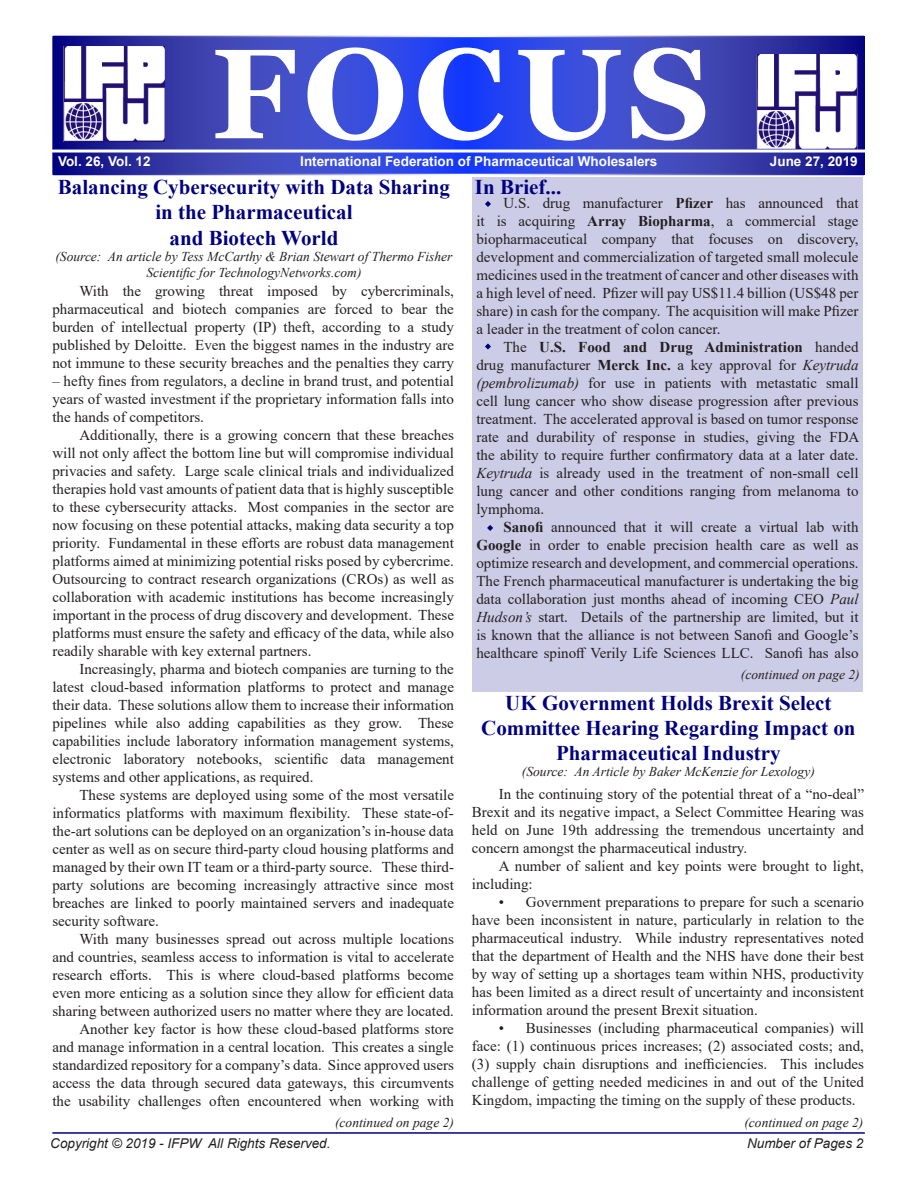
<style>
.page{position:relative;width:918px;height:1188px;background:#fff}
.page>*{position:absolute;margin:0;border:0;box-sizing:border-box;transform-origin:0 0}
.t1{font:700 127.5px "Georgia";letter-spacing:.05em;color:#fff}
.t2{font:700 21px/25.2px "Times New Roman";color:#000080;text-align:center}
.t3{font:700 21px "Times New Roman";color:#000082}
.t4{font:15px/18px "Times New Roman";color:#231f20;text-align:justify}
.t5{font:italic 13.5px/16.2px "Times New Roman";color:#231f20;text-align:center}
.Source{font:700 13.5px "Arial";color:#fff}
.t6{font:italic 13.5px "Arial";color:#231f20}
.s1{font-weight:700}
.s2{font-style:italic}
</style>
<div class="page">
<div style="left:472px;top:177px;width:390px;height:514px;background:#cccce6"></div>
<hr style="left:52px;top:1132px;width:813px;height:2px;background:#000080">
<svg style="left:55px;top:39px;width:807px;height:133px;background:#3544ca"></svg>
<hr style="left:0;top:150px;width:918px;height:3px;background:#fff">
<img style="left:756px;top:54px;width:101px;height:95px">
<img style="left:64px;top:47px;width:101px;height:94px">
<svg style="left:485px;top:343px;width:6px;height:7px"></svg>
<svg style="left:485px;top:201px;width:6px;height:6px"></svg>
<svg style="left:487px;top:525px;width:6px;height:6px"></svg>
<p class="t1" style="left:211px;top:12px;width:500px">FOCUS</p>
<p class="Source" style="left:300px;top:152px;width:359px">International Federation of Pharmaceutical Wholesalers</p>
<p class="Source" style="left:770px;top:152px;width:89px">June 27, 2019</p>
<p class="t3" style="left:475px;top:172px;width:88px">In Brief...</p>
<p class="Source" style="left:58px;top:152px;width:94px">Vol. 26, Vol. 12</p>
<p class="t2" style="left:58px;top:174px;width:394px">Balancing Cybersecurity with Data Sharing in the Pharmaceutical</p>
<p class="t2" style="left:170px;top:224px;width:170px">and Biotech World</p>
<p class="t5" style="left:56px;top:248px;width:398px">(Source: An article by Tess McCarthy &amp; Brian Stewart of Thermo Fisher<br>Scientific for TechnologyNetworks.com)</p>
<p class="t4" style="left:52px;top:281px;width:403px;text-indent:27px">With the growing threat imposed by cybercriminals, pharmaceutical and biotech companies are forced to bear the burden of intellectual property (IP) theft, according to a study published by Deloitte. Even the biggest names in the industry are not immune to these security breaches and the penalties they carry</p>
<p class="t4" style="left:52px;top:371px;width:403px">– hefty fines from regulators, a decline in brand trust, and potential years of wasted investment if the proprietary information falls into the hands of competitors.</p>
<p class="t4" style="left:52px;top:425px;width:403px;text-indent:27px">Additionally, there is a growing concern that these breaches will not only affect the bottom line but will compromise individual privacies and safety. Large scale clinical trials and individualized therapies hold vast amounts of patient data that is highly susceptible to these cybersecurity attacks. Most companies in the sector are now focusing on these potential attacks, making data security a top priority. Fundamental in these efforts are robust data management platforms aimed at minimizing potential risks posed by cybercrime.<br>Outsourcing to contract research organizations (CROs) as well as collaboration with academic institutions has become increasingly important in the process of drug discovery and development. These platforms must ensure the safety and efficacy of the data, while also readily sharable with key external partners.</p>
<p class="t4" style="left:52px;top:659px;width:403px;text-indent:27px">Increasingly, pharma and biotech companies are turning to the latest cloud-based information platforms to protect and manage their data. These solutions allow them to increase their information pipelines while also adding capabilities as they grow. These capabilities include laboratory information management systems, electronic laboratory notebooks, scientific data management systems and other applications, as required.</p>
<p class="t4" style="left:52px;top:785px;width:403px;text-indent:27px">These systems are deployed using some of the most versatile informatics platforms with maximum flexibility. These state-of&shy;the-art solutions can be deployed on an organization’s in-house data center as well as on secure third-party cloud housing platforms and managed by their own IT team or a third-party source. These third&shy;party solutions are becoming increasingly attractive since most breaches are linked to poorly maintained servers and inadequate security software.</p>
<p class="t4" style="left:52px;top:929px;width:403px;text-indent:27px">With many businesses spread out across multiple locations and countries, seamless access to information is vital to accelerate research efforts. This is where cloud-based platforms become even more enticing as a solution since they allow for efficient data sharing between authorized users no matter where they are located.</p>
<p class="t4" style="left:52px;top:1019px;width:403px;text-indent:27px">Another key factor is how these cloud-based platforms store and manage information in a central location. This creates a single standardized repository for a company’s data. Since approved users access the data through secured data gateways, this circumvents the usability challenges often encountered when working with</p>
<p class="t4" style="left:476px;top:194px;width:384px;text-indent:27px">U.S. drug manufacturer <span class="s1">Pfizer</span> has announced that it is acquiring <span class="s1">Array Biopharma</span>, a commercial stage biopharmaceutical company that focuses on discovery, development and commercialization of targeted small molecule medicines used in the treatment of cancer and other diseases with a high level of need. Pfizer will pay US$11.4 billion (US$48 per share) in cash for the company. The acquisition will make Pfizer a leader in the treatment of colon cancer.</p>
<p class="t4" style="left:476px;top:338px;width:384px;text-indent:27px">The <span class="s1">U.S. Food and Drug Administration</span> handed drug manufacturer <span class="s1">Merck Inc.</span> a key approval for <span class="s2">Keytruda (pembrolizumab)</span> for use in patients with metastatic small cell lung cancer who show disease progression after previous treatment. The accelerated approval is based on tumor response rate and durability of response in studies, giving the FDA the ability to require further confirmatory data at a later date.<br><span class="s2">Keytruda</span> is already used in the treatment of non-small cell lung cancer and other conditions ranging from melanoma to lymphoma.</p>
<p class="t4" style="left:476px;top:518px;width:384px;text-indent:27px"><span class="s1">Sanofi</span> announced that it will create a virtual lab with <span class="s1">Google</span> in order to enable precision health care as well as optimize research and development, and commercial operations.<br>The French pharmaceutical manufacturer is undertaking the big data collaboration just months ahead of incoming CEO <span class="s2">Paul Hudson’s</span> start. Details of the partnership are limited, but it is known that the alliance is not between Sanofi and Google’s healthcare spinoff Verily Life Sciences LLC. Sanofi has also</p>
<p class="t5" style="left:741px;top:666px;width:120px">(continued on page 2)</p>
<p class="t2" style="left:481px;top:689px;width:376px">UK Government Holds Brexit Select<br>Committee Hearing Regarding Impact on<br>Pharmaceutical Industry</p>
<p class="t5" style="left:522px;top:763px;width:294px">(Source: An Article by Baker McKenzie for Lexology)</p>
<p class="t4" style="left:472px;top:785px;width:394px;text-indent:27px">In the continuing story of the potential threat of a “no-deal” Brexit and its negative impact, a Select Committee Hearing was held on June 19th addressing the tremendous uncertainty and concern amongst the pharmaceutical industry.</p>
<p class="t4" style="left:472px;top:857px;width:394px;text-indent:27px">A number of salient and key points were brought to light, including:</p>
<p class="t4" style="left:472px;top:893px;width:394px;text-indent:27px">• Government preparations to prepare for such a scenario have been inconsistent in nature, particularly in relation to the pharmaceutical industry. While industry representatives noted that the department of Health and the NHS have done their best by way of setting up a shortages team within NHS, productivity has been limited as a direct result of uncertainty and inconsistent information around the present Brexit situation.</p>
<p class="t4" style="left:472px;top:1019px;width:394px;text-indent:27px">• Businesses (including pharmaceutical companies) will face: (1) continuous prices increases; (2) associated costs; and, (3) supply chain disruptions and inefficiencies. This includes challenge of getting needed medicines in and out of the United Kingdom, impacting the timing on the supply of these products.</p>
<p class="t5" style="left:335px;top:1114px;width:120px">(continued on page 2)</p>
<p class="t5" style="left:744px;top:1114px;width:120px">(continued on page 2)</p>
<p class="t6" style="left:50px;top:1134px;width:282px">Copyright © 2019 - IFPW All Rights Reserved.</p>
<p class="t6" style="left:747px;top:1134px;width:118px">Number of Pages 2</p>
</div>
